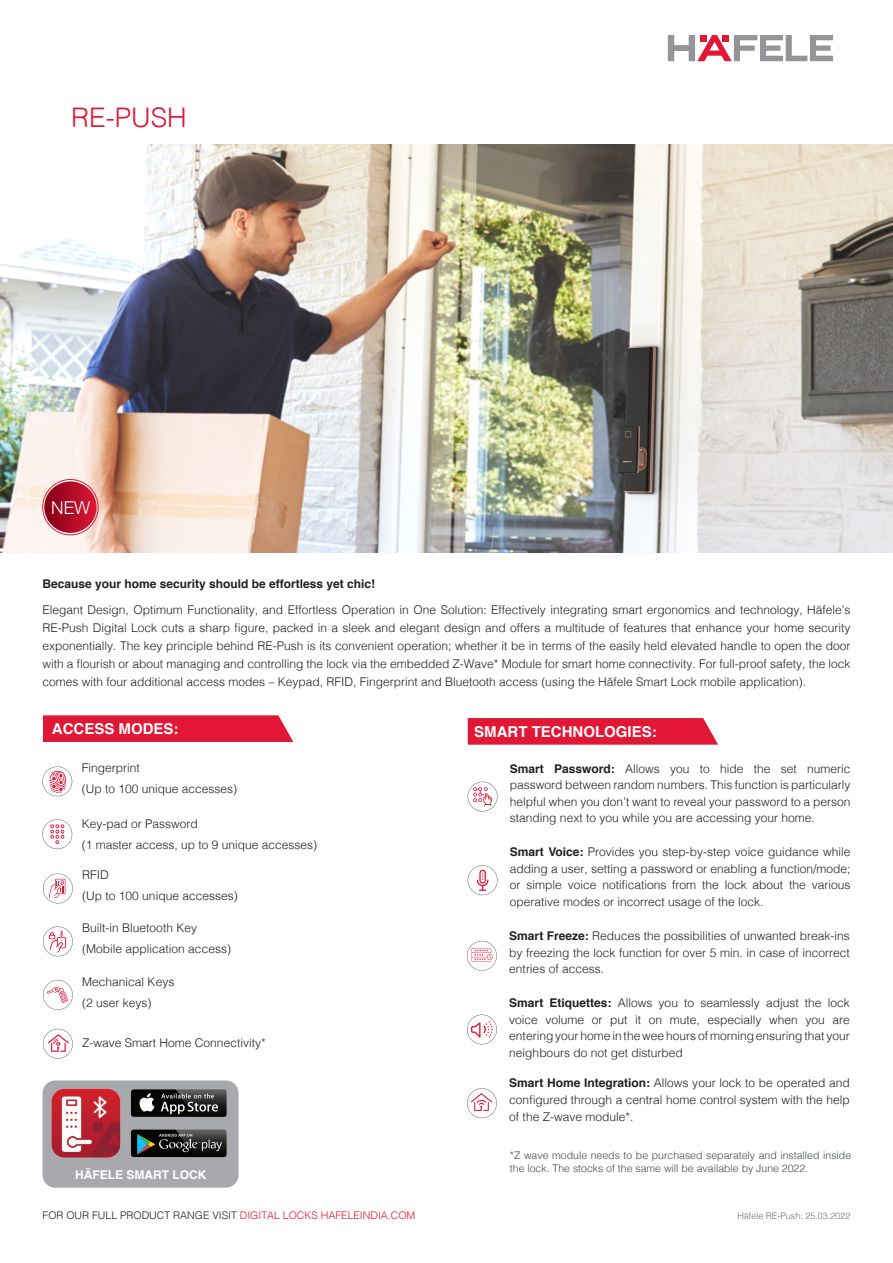
<style>
.page{position:relative;width:893px;height:1263px;background:#fff}
.page>*{position:absolute;margin:0;border:0;box-sizing:border-box;transform-origin:0 0}
.t1{font:300 27px "Helvetica";color:#e21736}
.t2{font:300 17.7px "Helvetica Neue";color:#fff}
.t3{font:700 15px "Helvetica";color:#fff}
.t4{font:300 12px/16.5px "Helvetica";color:#231f20;text-align:justify}
.t5{font:700 12px "Helvetica";color:#231f20}
.t6{font:700 12px "Helvetica";color:#fff}
.t7{font:300 10.5px/13.5px "Helvetica";color:#41494a}
.t8{font:300 10.5px "Helvetica";color:#231f20}
.t9{font:300 9px "Helvetica";color:#6d7073}
.s1{font-weight:700}
.s2{color:#e21736}
</style>
<div class="page">
<div style="left:43px;top:1080px;width:196px;height:108px;background:#a8a9ad;border-radius:13px"></div>
<svg style="left:468px;top:865px;width:29px;height:30px"></svg>
<img style="left:0;top:145px;width:893px;height:408px">
<svg style="left:668px;top:35px;width:165px;height:26px"></svg>
<svg style="left:43px;top:926px;width:30px;height:30px"></svg>
<svg style="left:43px;top:980px;width:30px;height:30px"></svg>
<svg style="left:42px;top:819px;width:30px;height:30px"></svg>
<svg style="left:468px;top:782px;width:29px;height:29px"></svg>
<svg style="left:467px;top:941px;width:30px;height:30px"></svg>
<div style="left:43px;top:715px;width:250px;height:27px;background:#e21736"></div>
<svg style="left:468px;top:718px;width:250px;height:27px;background:#e3203e"></svg>
<svg style="left:43px;top:874px;width:30px;height:29px"></svg>
<svg style="left:42px;top:766px;width:30px;height:30px"></svg>
<img style="left:45px;top:929px;width:25px;height:25px">
<svg style="left:467px;top:1014px;width:30px;height:30px"></svg>
<svg style="left:467px;top:1088px;width:30px;height:30px"></svg>
<img style="left:472px;top:1093px;width:20px;height:17px">
<svg style="left:43px;top:1029px;width:30px;height:29px"></svg>
<img style="left:51px;top:1089px;width:69px;height:69px">
<div style="left:131px;top:1089px;width:95px;height:28px;background:#050504;border-radius:3px"></div>
<svg style="left:139px;top:1093px;width:15px;height:18px"></svg>
<svg style="left:161px;top:1089px;width:66px;height:28px"></svg>
<div style="left:131px;top:1129px;width:95px;height:28px;background:#050504;border-radius:3px"></div>
<svg style="left:137px;top:1129px;width:90px;height:29px"></svg>
<svg style="left:44px;top:481px;width:53px;height:52px;background:#b1112b"></svg>
<div style="left:43px;top:479px;width:55px;height:56px;border:1px solid #e31d38;border-radius:50%"></div>
<p class="t1" style="left:71px;top:95px;width:117px">RE-PUSH</p>
<h2 class="t2" style="left:51px;top:493px;width:41px">NEW</h2>
<p class="t5" style="left:42px;top:574px;width:334px">Because your home security should be effortless yet chic!</p>
<p class="t4" style="left:42px;top:600px;width:810px;line-height:18px">Elegant Design, Optimum Functionality, and Effortless Operation in One Solution: Effectively integrating smart ergonomics and technology, Häfele’s RE-Push Digital Lock cuts a sharp figure, packed in a sleek and elegant design and offers a multitude of features that enhance your home security exponentially. The key principle behind RE-Push is its convenient operation; whether it be in terms of the easily held elevated handle to open the door with a flourish or about managing and controlling the lock via the embedded Z-Wave* Module for smart home connectivity. For full-proof safety, the lock comes with four additional access modes – Keypad, RFID, Fingerprint and Bluetooth access (using the Häfele Smart Lock mobile application).</p>
<p class="t3" style="left:52px;top:717px;width:128px">ACCESS MODES:</p>
<p class="t3" style="left:474px;top:719px;width:184px">SMART TECHNOLOGIES:</p>
<p class="t4" style="left:82px;top:759px;width:60px">Fingerprint</p>
<p class="t4" style="left:82px;top:780px;width:157px">(Up to 100 unique accesses)</p>
<p class="t4" style="left:82px;top:814px;width:118px">Key-pad or Password</p>
<p class="t4" style="left:82px;top:835px;width:237px">(1 master access, up to 9 unique accesses)</p>
<p class="t4" style="left:82px;top:866px;width:28px">RFID</p>
<p class="t4" style="left:82px;top:887px;width:157px">(Up to 100 unique accesses)</p>
<p class="t4" style="left:82px;top:919px;width:116px">Built-in Bluetooth Key</p>
<p class="t4" style="left:82px;top:940px;width:150px">(Mobile application access)</p>
<p class="t4" style="left:82px;top:972px;width:94px">Mechanical Keys</p>
<p class="t4" style="left:82px;top:993px;width:71px">(2 user keys)</p>
<p class="t4" style="left:82px;top:1033px;width:185px">Z-wave Smart Home Connectivity*</p>
<p class="t6" style="left:75px;top:1165px;width:133px">HÄFELE SMART LOCK</p>
<p class="t4" style="left:510px;top:759px;width:342px"><span class="s1">Smart Password:</span> Allows you to hide the set numeric password between random numbers. This function is particularly helpful when you don’t want to reveal your password to a person standing next to you while you are accessing your home.</p>
<p class="t4" style="left:510px;top:843px;width:342px"><span class="s1">Smart Voice:</span> Provides you step-by-step voice guidance while adding a user, setting a password or enabling a function/mode; or simple voice notifications from the lock about the various operative modes or incorrect usage of the lock.</p>
<p class="t4" style="left:509px;top:927px;width:342px"><span class="s1">Smart Freeze:</span> Reduces the possibilities of unwanted break-ins by freezing the lock function for over 5 min. in case of incorrect entries of access.</p>
<p class="t4" style="left:509px;top:994px;width:342px"><span class="s1">Smart Etiquettes:</span> Allows you to seamlessly adjust the lock voice volume or put it on mute, especially when you are entering your home in the wee hours of morning ensuring that your neighbours do not get disturbed</p>
<p class="t4" style="left:509px;top:1074px;width:342px"><span class="s1">Smart Home Integration:</span> Allows your lock to be operated and configured through a central home control system with the help of the Z-wave module*.</p>
<p class="t7" style="left:510px;top:1147px;width:343px">*Z wave module needs to be purchased separately and installed inside the lock. The stocks of the same will be available by June 2022.</p>
<p class="t8" style="left:43px;top:1206px;width:374px">FOR OUR FULL PRODUCT RANGE VISIT <span class="s2">DIGITAL LOCKS HAFELEINDIA.COM</span></p>
<p class="t9" style="left:737px;top:1208px;width:115px">Häfele RE-Push: 25.03.2022</p>
</div>
